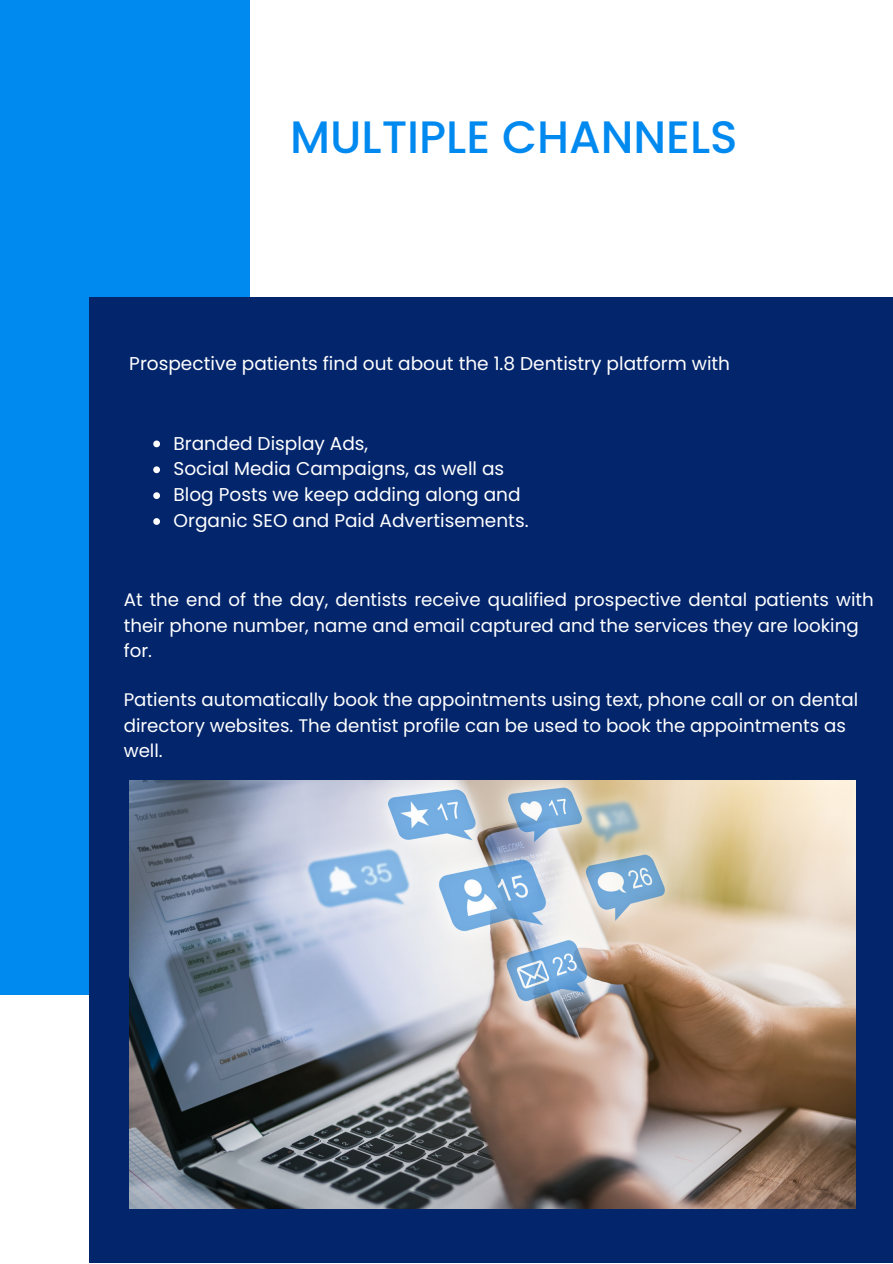
<style>
.page{position:relative;width:893px;height:1264px;background:#fff}
.page>*{position:absolute;margin:0;border:0;box-sizing:border-box;transform-origin:0 0}
.t1{font:500 45.45px "Poppins";color:#0089ef}
.t2{font:18.45px "Poppins";color:#fff}
.t3{font:18.15px/25.3px "Poppins";color:#fff}
</style>
<div class="page">
<div style="left:0;top:0;width:249px;height:994px;background:#0089ef"></div>
<div style="left:89px;top:298px;width:803px;height:964px;background:#03256c"></div>
<img style="left:129px;top:780px;width:726px;height:428px">
<svg style="left:153px;top:440px;width:7px;height:7px"></svg>
<svg style="left:153px;top:466px;width:7px;height:7px"></svg>
<svg style="left:153px;top:492px;width:7px;height:7px"></svg>
<svg style="left:153px;top:518px;width:7px;height:7px"></svg>
<p class="t1" style="left:290px;top:106px;width:449px">MULTIPLE CHANNELS</p>
<p class="t2" style="left:129px;top:350px;width:602px">Prospective patients find out about the 1.8 Dentistry platform with</p>
<p class="t2" style="left:173px;top:430px;width:196px">Branded Display Ads,</p>
<p class="t2" style="left:173px;top:456px;width:332px">Social Media Campaigns, as well as</p>
<p class="t2" style="left:173px;top:482px;width:348px">Blog Posts we keep adding along and</p>
<p class="t2" style="left:173px;top:507px;width:356px">Organic SEO and Paid Advertisements.</p>
<p class="t3" style="left:124px;top:587px;width:751px">At the end of the day, dentists receive qualified prospective dental patients with their phone number, name and email captured and the services they are looking</p>
<p class="t3" style="left:124px;top:638px;width:30px">for.</p>
<p class="t3" style="left:124px;top:687px;width:735px">Patients automatically book the appointments using text, phone call or on dental</p>
<p class="t3" style="left:124px;top:712px;width:723px">directory websites. The dentist profile can be used to book the appointments as</p>
<p class="t3" style="left:124px;top:738px;width:40px">well.</p>
</div>
